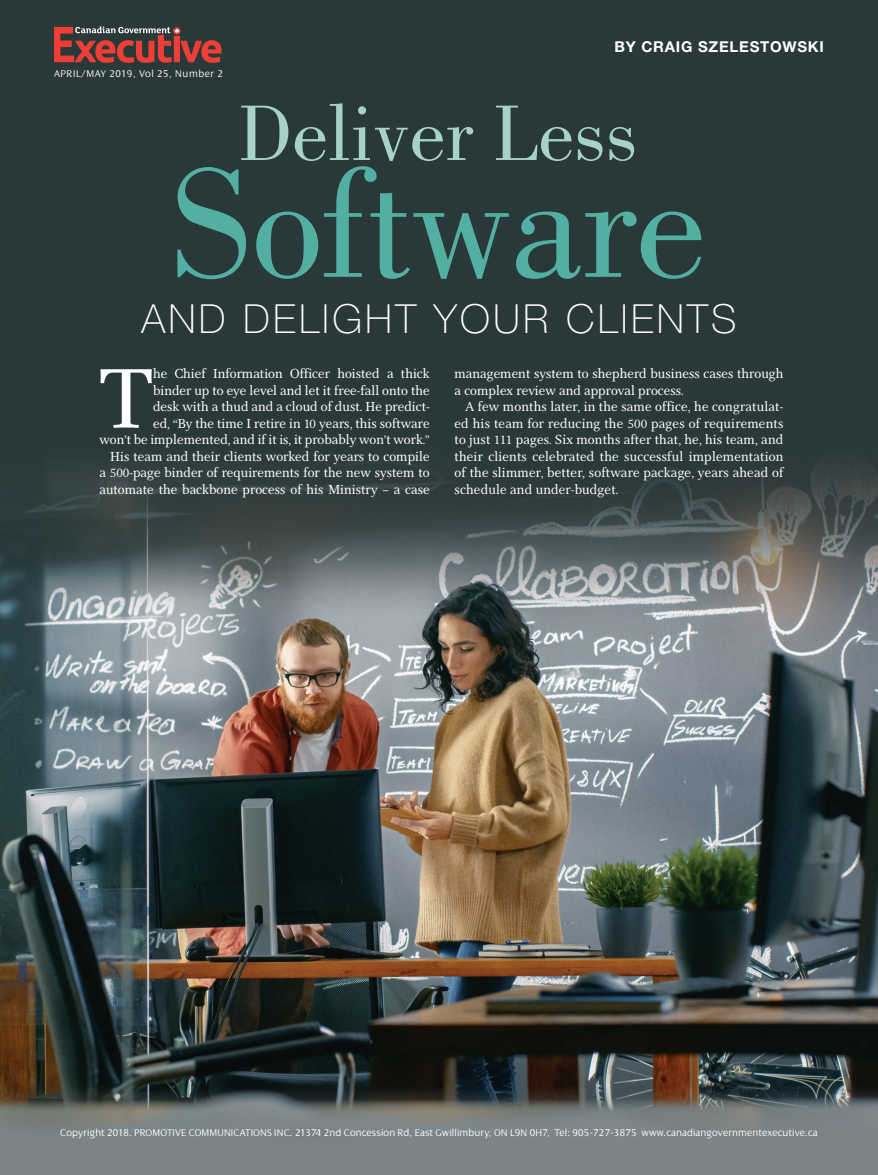
<style>
.page{position:relative;width:878px;height:1175px;background:#fff}
.page>*{position:absolute;margin:0;border:0;box-sizing:border-box;transform-origin:0 0}
.t1{font:160.65px "Bodoni LT";color:#52afa2}
.Body{font:87px "Res Publica";color:#fff}
.t2{font:81.3px "Bodoni LT";color:#a6d2ca}
.t3{font:100 40.2px "Helvetica Neue LT";letter-spacing:.08em;color:#fff}
.t4{font:700 15px "Helvetica Neue LT";letter-spacing:.05em;color:#fff}
.Body-2{font:13.5px/16.5px "Res Publica";color:#fff;text-align:justify}
.t5{font:300 10.5px "Dialog";letter-spacing:.01em;color:#fff}
.t6{font:300 10.5px "Dialog";letter-spacing:.05em;color:#fff}
</style>
<div class="page">
<img style="left:0;top:0;width:878px;height:1174px">
<svg style="left:54px;top:26px;width:167px;height:37px;background:#81433f"></svg>
<p class="t6" style="left:54px;top:68px;width:170px">APRIL/MAY 2019, Vol 25, Number 2</p>
<p class="t4" style="left:614px;top:38px;width:211px">BY CRAIG SZELESTOWSKI</p>
<p class="t2" style="left:238px;top:88px;width:401px">Deliver Less</p>
<p class="t1" style="left:171px;top:134px;width:537px">Software</p>
<p class="t3" style="left:141px;top:296px;width:596px">AND DELIGHT YOUR CLIENTS</p>
<p class="Body-2" style="left:99px;top:365px;width:332px;text-align:right">he Chief Information Officer hoisted a thick<br>binder up to eye level and let it free-fall onto the<br>desk with a thud and a cloud of dust. He predict-<br>ed, “By the time I retire in 10 years, this software<br>won’t be implemented, and if it is, it probably won’t work.”</p>
<p class="Body-2" style="left:99px;top:448px;width:332px;text-indent:11px">His team and their clients worked for years to compile a 500-page binder of requirements for the new system to automate the backbone process of his Ministry – a case</p>
<p class="Body" style="left:99px;top:349px;width:55px">T</p>
<p class="Body-2" style="left:454px;top:365px;width:330px">management system to shepherd business cases through a complex review and approval process.</p>
<p class="Body-2" style="left:454px;top:398px;width:330px;text-indent:11px">A few months later, in the same office, he congratulat&shy;ed his team for reducing the 500 pages of requirements to just 111 pages. Six months after that, he, his team, and their clients celebrated the successful implementation of the slimmer, better, software package, years ahead of schedule and under-budget.</p>
<p class="t5" style="left:60px;top:1126px;width:759px">Copyright 2018. PROMOTIVE COMMUNICATIONS INC. 21374 2nd Concession Rd, East Gwillimbury, ON L9N 0H7, Tel: 905-727-3875 www.canadiangovernmentexecutive.ca</p>
</div>
